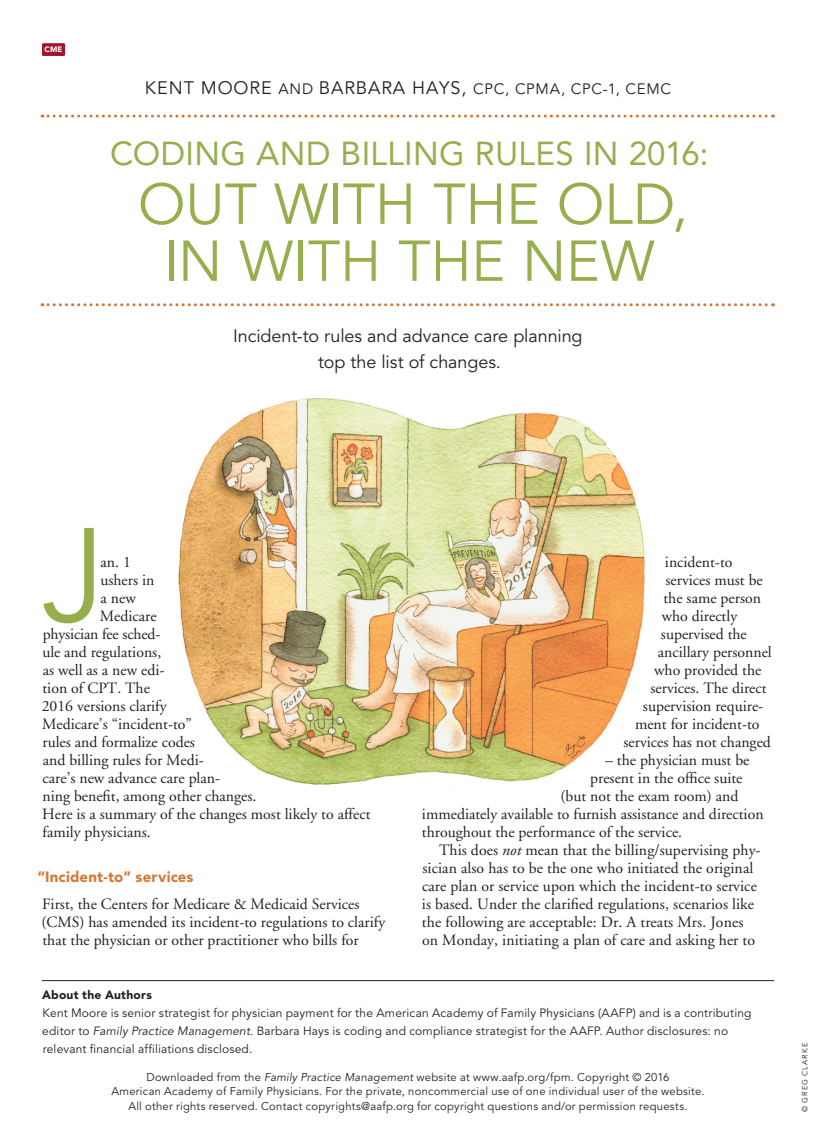
<style>
.page{position:relative;width:837px;height:1134px;background:#fff}
.page>*{position:absolute;margin:0;border:0;box-sizing:border-box;transform-origin:0 0}
.body_dropcap{font:131.4px "Avenir LT Std";color:#97ae4d}
.article_title{font:57px "Avenir LT Std";letter-spacing:-.005em;color:#97ae4d}
.article_title-2{font:33px "Avenir LT Std";letter-spacing:.01em;color:#97ae4d}
.dek{font:18px/25.5px "Avenir LT Std";letter-spacing:-.005em;color:#231f20;text-align:center}
.body_no_indent{font:15.75px/18px "Adobe Garamond";color:#231f20}
.body_dropcap-2{font:15.75px "Adobe Garamond";color:#231f20}
.body{font:15.75px/18px "Adobe Garamond";letter-spacing:.005em;color:#231f20}
.byline{font:15px "Avenir LT Std";letter-spacing:.05em;color:#231f20}
.subhead{font:900 15px "Avenir LT Std";letter-spacing:.01em;color:#d67834}
.author_bio{font:12px/18px "Avenir LT Std";letter-spacing:.015em;color:#231f20}
.about_author_subhead{font:900 12px "Avenir LT Std";letter-spacing:.02em;color:#231f20}
.sidebar_body{font:11.25px/14.2px "Avenir LT Std";letter-spacing:.02em;color:#231f20;text-align:center}
.t1{font:10.5px "Avenir LT Std";letter-spacing:.035em;color:#231f20}
.t2{font:900 7.8px "Avenir LT Std";color:#fff}
.credit_line{font:7.5px "Avenir LT Std";letter-spacing:.125em;color:#231f20}
.s1{font-size:18px}
.s2{font-style:italic}
.s3{font-weight:900}
.s4{font-family:"Adobe Garamond";color:#a4142c}
.s5{font-weight:800;font-size:9px}
</style>
<div class="page">
<div style="left:42px;top:43px;width:23px;height:13px;background:#a4142c"></div>
<hr style="left:42px;top:980px;width:732px;height:1px;background:#231f20">
<img style="left:178px;top:398px;width:467px;height:390px">
<svg style="left:42px;top:115px;width:731px;height:3px"></svg>
<svg style="left:42px;top:303px;width:731px;height:3px"></svg>
<p class="t2" style="left:45px;top:45px;width:19px">CME</p>
<p class="byline" style="left:145px;top:80px;width:528px"><span class="s1">KENT MOORE</span> AND <span class="s1">BARBARA HAYS,</span> CPC, CPMA, CPC-1, CEMC</p>
<p class="article_title-2" style="left:110px;top:135px;width:600px">CODING AND BILLING RULES IN 2016:</p>
<p class="article_title" style="left:138px;top:171px;width:551px">OUT WITH THE OLD,</p>
<p class="article_title" style="left:163px;top:228px;width:493px">IN WITH THE NEW</p>
<p class="dek" style="left:233px;top:324px;width:351px">Incident-to rules and advance care planning top the list of changes.</p>
<p class="body_dropcap" style="left:42px;top:500px;width:65px">J</p>
<p class="body_dropcap-2" style="left:101px;top:554px;width:32px">an. 1</p>
<p class="body_dropcap-2" style="left:100px;top:572px;width:56px">ushers in</p>
<p class="body_dropcap-2" style="left:101px;top:590px;width:37px">a new</p>
<p class="body_dropcap-2" style="left:100px;top:608px;width:58px">Medicare</p>
<p class="body_dropcap-2" style="left:43px;top:626px;width:119px">physician fee sched-</p>
<p class="body_dropcap-2" style="left:43px;top:644px;width:120px">ule and regulations,</p>
<p class="body_dropcap-2" style="left:43px;top:662px;width:123px">as well as a new edi-</p>
<p class="body_dropcap-2" style="left:42px;top:680px;width:109px">tion of CPT. The</p>
<p class="body_dropcap-2" style="left:42px;top:698px;width:127px">2016 versions clarify</p>
<p class="body_dropcap-2" style="left:42px;top:716px;width:151px">Medicare’s “incident-to”</p>
<p class="body_dropcap-2" style="left:42px;top:734px;width:154px">rules and formalize codes</p>
<p class="body_dropcap-2" style="left:43px;top:752px;width:163px">and billing rules for Medi-</p>
<p class="body_dropcap-2" style="left:43px;top:770px;width:179px">care’s new advance care plan-</p>
<p class="body_dropcap-2" style="left:42px;top:788px;width:216px">ning benefit, among other changes.</p>
<p class="body_dropcap-2" style="left:42px;top:806px;width:330px">Here is a summary of the changes most likely to affect</p>
<p class="body_dropcap-2" style="left:43px;top:824px;width:110px">family physicians.</p>
<p class="subhead" style="left:37px;top:868px;width:158px">“Incident-to” services</p>
<p class="body_no_indent" style="left:42px;top:895px;width:345px">First, the Centers for Medicare &amp; Medicaid Services (CMS) has amended its incident-to regulations to clarify that the physician or other practitioner who bills for</p>
<p class="body_no_indent" style="left:665px;top:553px;width:69px">incident-to</p>
<p class="body_no_indent" style="left:665px;top:571px;width:99px">services must be</p>
<p class="body_no_indent" style="left:663px;top:589px;width:99px">the same person</p>
<p class="body_no_indent" style="left:662px;top:607px;width:77px">who directly</p>
<p class="body_no_indent" style="left:661px;top:625px;width:87px">supervised the</p>
<p class="body_no_indent" style="left:658px;top:643px;width:116px">ancillary personnel</p>
<p class="body_no_indent" style="left:654px;top:661px;width:109px">who provided the</p>
<p class="body_no_indent" style="left:650px;top:679px;width:118px">services. The direct</p>
<p class="body_no_indent" style="left:643px;top:697px;width:122px">supervision require-</p>
<p class="body_no_indent" style="left:635px;top:715px;width:126px">ment for incident-to</p>
<p class="body_no_indent" style="left:623px;top:733px;width:149px">services has not changed</p>
<p class="body_no_indent" style="left:605px;top:751px;width:146px">– the physician must be</p>
<p class="body_no_indent" style="left:590px;top:769px;width:154px">present in the office suite</p>
<p class="body_no_indent" style="left:561px;top:787px;width:179px">(but not the exam room) and</p>
<p class="body_no_indent" style="left:422px;top:805px;width:343px">immediately available to furnish assistance and direction</p>
<p class="body_no_indent" style="left:422px;top:823px;width:262px">throughout the performance of the service.</p>
<p class="body" style="left:422px;top:841px;width:340px;text-indent:17px">This does <span class="s2">not</span> mean that the billing/supervising phy&shy;sician also has to be the one who initiated the original care plan or service upon which the incident-to service is based. Under the clarified regulations, scenarios like the following are acceptable: Dr. A treats Mrs. Jones on Monday, initiating a plan of care and asking her to</p>
<p class="about_author_subhead" style="left:42px;top:988px;width:111px">About the Authors</p>
<p class="author_bio" style="left:42px;top:1004px;width:711px">Kent Moore is senior strategist for physician payment for the American Academy of Family Physicians (AAFP) and is a contributing editor to <span class="s2">Family Practice Management</span>. Barbara Hays is coding and compliance strategist for the AAFP. Author disclosures: no relevant financial affiliations disclosed.</p>
<p class="sidebar_body" style="left:111px;top:1070px;width:595px">Downloaded from the <span class="s2">Family Practice Management</span> website at www.aafp.org/fpm. Copyright © 2016<br>American Academy of Family Physicians. For the private, noncommercial use of one individual user of the website.<br>All other rights reserved. Contact copyrights@aafp.org for copyright questions and/or permission requests.</p>
<p class="t1" style="left:42px;top:1086px;width:405px"><span class="s3">14</span> <span class="s4">|</span> <span class="s5">FAMILY PRACTICE MANAGEMENT</span> <span class="s4">|</span> www.aafp.org/fpm <span class="s4">|</span> January/February 2016</p>
<p class="credit_line" style="left:801px;top:1112px;width:71px;rotate:-90deg">© GREG CLARKE</p>
</div>
